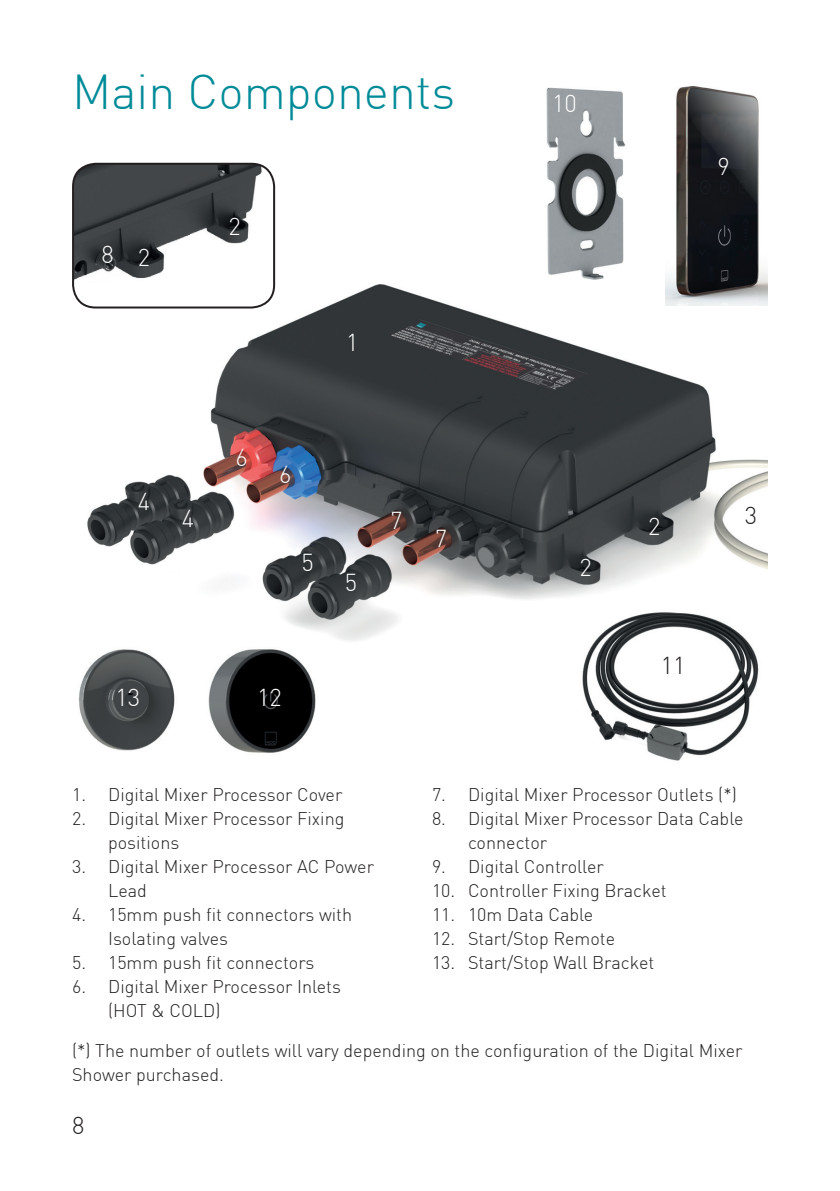
<style>
.page{position:relative;width:840px;height:1191px;background:#fff}
.page>*{position:absolute;margin:0;border:0;box-sizing:border-box;transform-origin:0 0}
.t1{font:300 48px "DIN";color:#008b98}
.t2{font:300 24px "DIN";color:#fff}
.t3{font:300 24px "DIN";color:#231f20}
.t4{font:300 18px/24px "DIN";color:#231f20}
</style>
<div class="page">
<img style="left:72px;top:268px;width:695px;height:373px">
<div style="left:73px;top:164px;width:201px;height:143px;background:#fff;border-radius:23px"></div>
<img style="left:73px;top:164px;width:201px;height:116px">
<div style="left:72px;top:163px;width:203px;height:145px;border:2px solid #231f20;border-radius:23px"></div>
<img style="left:665px;top:86px;width:102px;height:220px">
<img style="left:536px;top:87px;width:98px;height:200px">
<img style="left:78px;top:649px;width:97px;height:102px">
<img style="left:208px;top:649px;width:108px;height:104px">
<img style="left:578px;top:604px;width:189px;height:157px">
<h1 class="t1" style="left:72px;top:63px;width:384px">Main Components</h1>
<h2 class="t2" style="left:101px;top:240px;width:14px">8</h2>
<h2 class="t2" style="left:138px;top:243px;width:14px">2</h2>
<h2 class="t2" style="left:228px;top:211px;width:14px">2</h2>
<h2 class="t2" style="left:346px;top:328px;width:14px">1</h2>
<h2 class="t2" style="left:138px;top:486px;width:14px">4</h2>
<h2 class="t2" style="left:181px;top:503px;width:14px">4</h2>
<h2 class="t2" style="left:235px;top:443px;width:14px">6</h2>
<h2 class="t2" style="left:279px;top:460px;width:14px">6</h2>
<h2 class="t2" style="left:301px;top:547px;width:14px">5</h2>
<h2 class="t2" style="left:344px;top:567px;width:14px">5</h2>
<h2 class="t2" style="left:390px;top:506px;width:14px">7</h2>
<h2 class="t2" style="left:434px;top:523px;width:14px">7</h2>
<h2 class="t2" style="left:115px;top:682px;width:26px">13</h2>
<h2 class="t2" style="left:257px;top:682px;width:26px">12</h2>
<h2 class="t2" style="left:552px;top:88px;width:26px">10</h2>
<h2 class="t2" style="left:717px;top:151px;width:14px">9</h2>
<h2 class="t2" style="left:579px;top:553px;width:14px">2</h2>
<h2 class="t2" style="left:648px;top:512px;width:14px">2</h2>
<h2 class="t3" style="left:660px;top:651px;width:26px">11</h2>
<h2 class="t3" style="left:744px;top:500px;width:14px">3</h2>
<p class="t4" style="left:72px;top:782px;width:272px">1. Digital Mixer Processor Cover</p>
<p class="t4" style="left:108px;top:806px;width:238px;text-indent:-36px">2. Digital Mixer Processor Fixing positions</p>
<p class="t4" style="left:108px;top:854px;width:267px;text-indent:-36px">3. Digital Mixer Processor AC Power<br>Lead</p>
<p class="t4" style="left:108px;top:902px;width:245px;text-indent:-36px">4. 15mm push fit connectors with<br>Isolating valves</p>
<p class="t4" style="left:72px;top:950px;width:244px">5. 15mm push fit connectors</p>
<p class="t4" style="left:108px;top:974px;width:234px;text-indent:-36px">6. Digital Mixer Processor Inlets (HOT &amp; COLD)</p>
<p class="t4" style="left:432px;top:782px;width:306px">7. Digital Mixer Processor Outlets (*)</p>
<p class="t4" style="left:468px;top:806px;width:277px;text-indent:-36px">8. Digital Mixer Processor Data Cable connector</p>
<p class="t4" style="left:432px;top:854px;width:173px">9. Digital Controller</p>
<p class="t4" style="left:432px;top:878px;width:236px">10. Controller Fixing Bracket</p>
<p class="t4" style="left:432px;top:902px;width:163px">11. 10m Data Cable</p>
<p class="t4" style="left:432px;top:926px;width:184px">12. Start/Stop Remote</p>
<p class="t4" style="left:432px;top:950px;width:224px">13. Start/Stop Wall Bracket</p>
<p class="t4" style="left:72px;top:1038px;width:671px">(*) The number of outlets will vary depending on the configuration of the Digital Mixer<br>Shower purchased.</p>
<h2 class="t3" style="left:72px;top:1110px;width:14px">8</h2>
</div>
